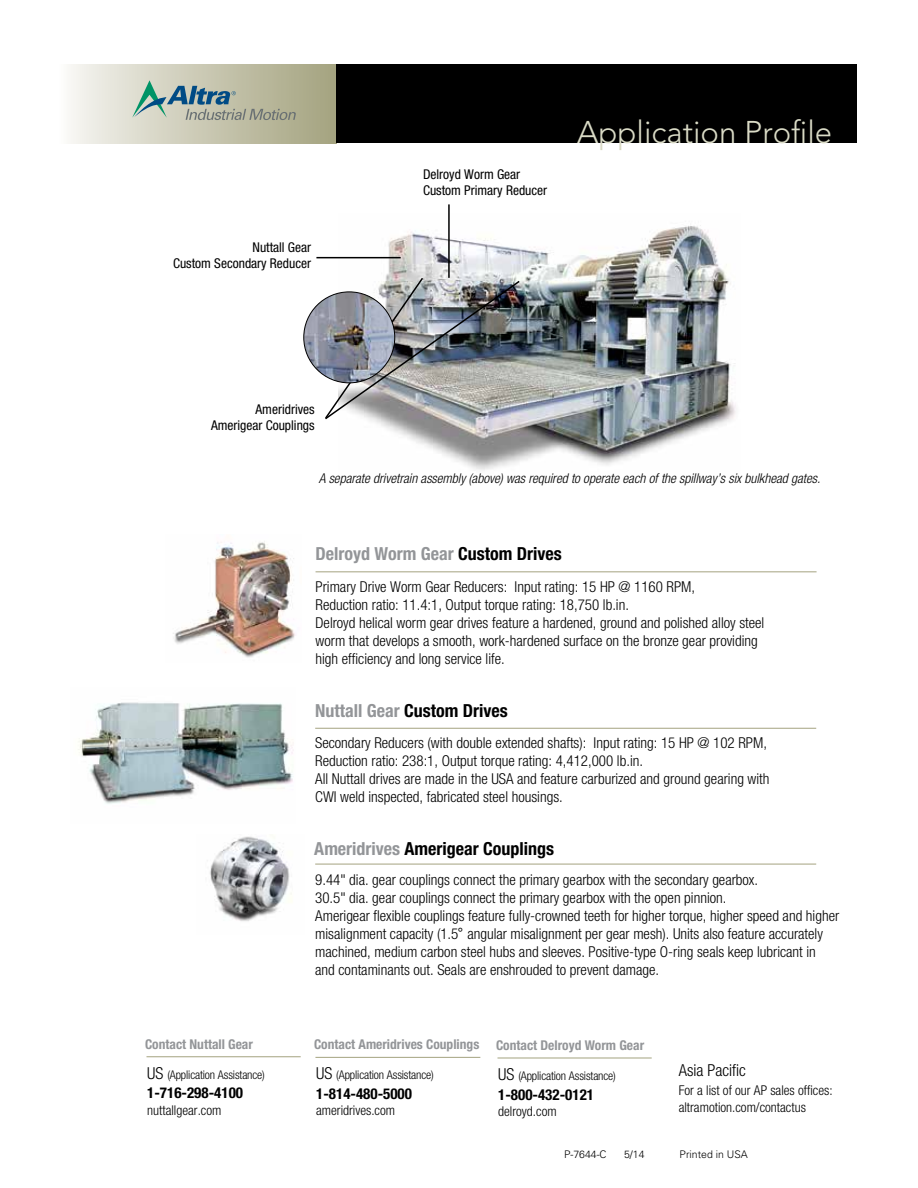
<style>
.page{position:relative;width:918px;height:1188px;background:#fff}
.page>*{position:absolute;margin:0;border:0;box-sizing:border-box;transform-origin:0 0}
.t1{font:300 31.2px "Avenir LT Std";color:#dadbc6}
.t2{font:700 condensed 18px "Helvetica Neue LT Std";color:#000}
.t3{font:700 condensed 18px "Helvetica Neue LT Std";color:#939598}
.t4{font:300 condensed 16.5px "Helvetica Neue LT Std";color:#000}
.t5{font:300 condensed 15px/18px "Helvetica Neue LT Std";color:#000}
.t6{font:700 condensed 15px "Helvetica Neue LT Std";color:#000}
.t7{font:condensed 13.5px/16.2px "Helvetica Neue LT Std";color:#000;text-align:right}
.t8{font:300 condensed 13.5px/16.5px "Helvetica Neue LT Std";color:#000}
.t9{font:italic 300 condensed 13.5px "Helvetica Neue LT Std";color:#000}
.t10{font:700 condensed 13.5px "Helvetica Neue LT Std";color:#939598}
.t11{font:300 condensed 12px "Helvetica Neue LT Std";letter-spacing:-.01em;color:#000}
.t12{font:300 10.5px "Univers LT Std";color:#000}
.s1{color:#000}
.s2{color:#939598}
.s3{font-size:16.5px}
.s4{font-size:21px}
</style>
<div class="page">
<img style="left:338px;top:225px;width:398px;height:246px">
<div style="left:60px;top:64px;width:276px;height:79px;background:linear-gradient(to right,#f8f7f3,#a3a17d)"></div>
<div style="left:336px;top:64px;width:520px;height:79px;background:#000"></div>
<hr style="left:315px;top:728px;width:501px;height:1px;background:#a4a380">
<hr style="left:315px;top:864px;width:501px;height:1px;background:#a4a380">
<hr style="left:315px;top:1057px;width:165px;height:1px;background:#a4a380">
<hr style="left:497px;top:1058px;width:155px;height:1px;background:#a4a380">
<img style="left:323px;top:276px;width:198px;height:145px">
<hr style="left:146px;top:1056px;width:155px;height:1px;background:#a4a380">
<hr style="left:448px;top:204px;width:2px;height:74px;background:#000">
<hr style="left:316px;top:257px;width:85px;height:1px;background:#000">
<hr style="left:316px;top:571px;width:501px;height:1px;background:#a4a380">
<img style="left:173px;top:541px;width:123px;height:117px">
<img style="left:78px;top:702px;width:216px;height:102px">
<img style="left:210px;top:836px;width:82px;height:85px">
<img style="left:304px;top:292px;width:91px;height:91px;border-radius:45px">
<svg style="left:132px;top:80px;width:164px;height:40px;background:#a4b0a3"></svg>
<p class="t7" style="left:173px;top:239px;width:140px">Nuttall Gear<br>Custom Secondary Reducer</p>
<p class="t7" style="left:211px;top:401px;width:105px">Ameridrives<br>Amerigear Couplings</p>
<p class="t7" style="left:423px;top:166px;width:126px;text-align:left">Delroyd Worm Gear<br>Custom Primary Reducer</p>
<h1 class="t1" style="left:577px;top:114px;width:257px">Application Profile</h1>
<p class="t9" style="left:319px;top:470px;width:503px">A separate drivetrain assembly (above) was required to operate each of the spillway’s six bulkhead gates.</p>
<p class="t3" style="left:316px;top:543px;width:248px">Delroyd Worm Gear <span class="s1">Custom Drives</span></p>
<p class="t5" style="left:316px;top:577px;width:450px">Primary Drive Worm Gear Reducers: Input rating: 15 HP @ 1160 RPM,<br>Reduction ratio: 11.4:1, Output torque rating: 18,750 lb.in.<br>Delroyd helical worm gear drives feature a hardened, ground and polished alloy steel worm that develops a smooth, work-hardened surface on the bronze gear providing high efficiency and long service life.</p>
<p class="t2" style="left:315px;top:699px;width:194px"><span class="s2">Nuttall Gear</span> Custom Drives</p>
<p class="t5" style="left:315px;top:734px;width:456px">Secondary Reducers (with double extended shafts): Input rating: 15 HP @ 102 RPM, Reduction ratio: 238:1, Output torque rating: 4,412,000 lb.in.<br>All Nuttall drives are made in the USA and feature carburized and ground gearing with CWI weld inspected, fabricated steel housings.</p>
<p class="t2" style="left:314px;top:837px;width:241px"><span class="s2">Ameridrives</span> Amerigear Couplings</p>
<p class="t10" style="left:145px;top:1036px;width:109px">Contact Nuttall Gear</p>
<p class="t11" style="left:147px;top:1068px;width:119px"><span class="s3">US</span> (Application Assistance)</p>
<p class="t6" style="left:147px;top:1084px;width:97px">1-716-298-4100</p>
<p class="t8" style="left:147px;top:1102px;width:76px">nuttallgear.com</p>
<p class="t5" style="left:315px;top:871px;width:526px">9.44" dia. gear couplings connect the primary gearbox with the secondary gearbox.<br>30.5" dia. gear couplings connect the primary gearbox with the open pinnion.<br>Amerigear flexible couplings feature fully-crowned teeth for higher torque, higher speed and higher misalignment capacity (1.5<span class="s4">˚</span> angular misalignment per gear mesh). Units also feature accurately machined, medium carbon steel hubs and sleeves. Positive-type O-ring seals keep lubricant in and contaminants out. Seals are enshrouded to prevent damage.</p>
<p class="t10" style="left:314px;top:1036px;width:167px">Contact Ameridrives Couplings</p>
<p class="t11" style="left:316px;top:1068px;width:119px"><span class="s3">US</span> (Application Assistance)</p>
<p class="t6" style="left:316px;top:1084px;width:97px">1-814-480-5000</p>
<p class="t8" style="left:316px;top:1102px;width:80px">ameridrives.com</p>
<p class="t10" style="left:496px;top:1037px;width:150px">Contact Delroyd Worm Gear</p>
<p class="t11" style="left:498px;top:1069px;width:119px"><span class="s3">US</span> (Application Assistance)</p>
<p class="t6" style="left:498px;top:1085px;width:97px">1-800-432-0121</p>
<p class="t8" style="left:498px;top:1103px;width:60px">delroyd.com</p>
<p class="t4" style="left:679px;top:1060px;width:69px">Asia Pacific</p>
<p class="t8" style="left:679px;top:1082px;width:155px">For a list of our AP sales offices: altramotion.com/contactus</p>
<p class="t12" style="left:564px;top:1148px;width:44px">P-7644-C</p>
<p class="t12" style="left:624px;top:1148px;width:22px">5/14</p>
<p class="t12" style="left:680px;top:1148px;width:70px">Printed in USA</p>
</div>
